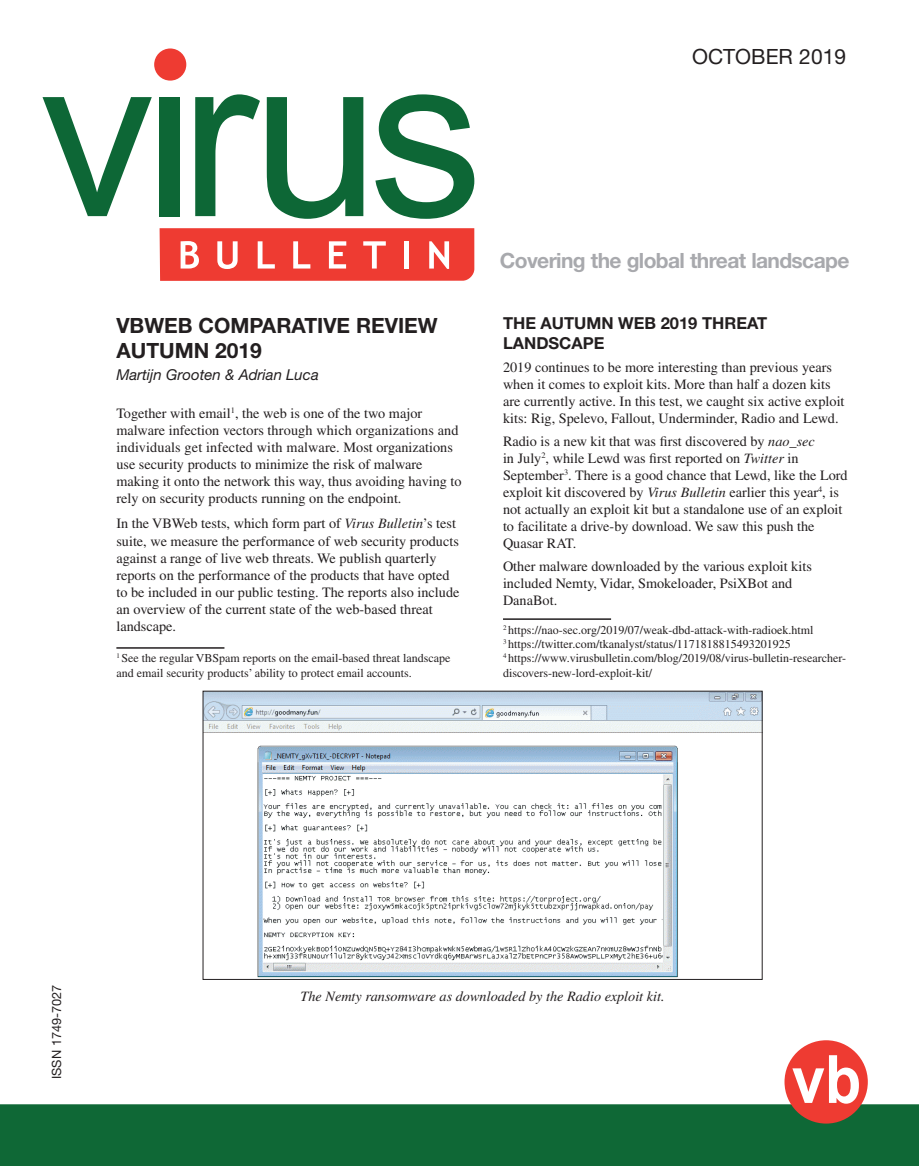
<style>
.page{position:relative;width:919px;height:1166px;background:#fff}
.page>*{position:absolute;margin:0;border:0;box-sizing:border-box;transform-origin:0 0}
.t1{font:700 21px "Helvetica Neue";letter-spacing:-.03em;color:#a8a9ad}
.t2{font:700 21px/25.2px "Helvetica Neue";color:#231f20}
.t3{font:21px "Helvetica Neue";color:#231f20}
.t4{font:700 16.5px/19.8px "Helvetica Neue";color:#231f20}
.t5{font:italic 15px "Helvetica Neue";color:#231f20}
.t6{font:14.25px/17.1px "Times";color:#231f20}
.t7{font:italic 14.25px "Times";color:#231f20}
.t8{font:12.75px "Helvetica Neue";color:#231f20}
.t9{font:12px/14.4px "Times";color:#231f20}
.s1{font-style:italic}
</style>
<div class="page">
<svg style="left:43px;top:97px;width:109px;height:119px"></svg>
<div style="left:160px;top:97px;width:20px;height:119px;background:#0d6736"></div>
<svg style="left:195px;top:94px;width:65px;height:122px"></svg>
<svg style="left:267px;top:97px;width:96px;height:122px"></svg>
<svg style="left:375px;top:94px;width:99px;height:125px"></svg>
<div style="left:154px;top:48px;width:32px;height:33px;background:#ee3b32;border-radius:50%"></div>
<svg style="left:159px;top:228px;width:315px;height:53px;background:#f0544c"></svg>
<div style="left:0;top:1103px;width:918px;height:62px;background:#0f6836"></div>
<div style="left:784px;top:1039px;width:83px;height:84px;background:#ee3b32;border-radius:50%"></div>
<svg style="left:792px;top:1054px;width:66px;height:49px"></svg>
<hr style="left:116px;top:647px;width:108px;height:1px;background:#231f20">
<hr style="left:503px;top:618px;width:108px;height:1px;background:#231f20">
<img style="left:205px;top:692px;width:555px;height:285px">
<h1 class="t3" style="left:692px;top:49px;width:155px">OCTOBER 2019</h1>
<h1 class="t2" style="left:116px;top:314px;width:323px">VBWEB COMPARATIVE REVIEW<br>AUTUMN 2019</h1>
<p class="t5" style="left:116px;top:369px;width:204px">Martijn Grooten &amp; Adrian Luca</p>
<p class="t6" style="left:116px;top:406px;width:347px">Together with email<sup>1</sup>, the web is one of the two major malware infection vectors through which organizations and individuals get infected with malware. Most organizations use security products to minimize the risk of malware making it onto the network this way, thus avoiding having to rely on security products running on the endpoint.</p>
<p class="t6" style="left:116px;top:516px;width:344px">In the VBWeb tests, which form part of <span class="s1">Virus Bulletin</span>’s test suite, we measure the performance of web security products against a range of live web threats. We publish quarterly reports on the performance of the products that have opted to be included in our public testing. The reports also include an overview of the current state of the web-based threat landscape.</p>
<p class="t9" style="left:116px;top:652px;width:336px"><sup>1</sup> See the regular VBSpam reports on the email-based threat landscape and email security products’ ability to protect email accounts.</p>
<h1 class="t1" style="left:500px;top:252px;width:351px">Covering the global threat landscape</h1>
<p class="t4" style="left:503px;top:315px;width:266px">THE AUTUMN WEB 2019 THREAT<br>LANDSCAPE</p>
<p class="t6" style="left:503px;top:359px;width:343px">2019 continues to be more interesting than previous years when it comes to exploit kits. More than half a dozen kits are currently active. In this test, we caught six active exploit kits: Rig, Spelevo, Fallout, Underminder, Radio and Lewd.</p>
<p class="t6" style="left:503px;top:433px;width:346px">Radio is a new kit that was first discovered by <span class="s1">nao_sec<br></span>in July<sup>2</sup>, while Lewd was first reported on <span class="s1">Twitter</span> in September<sup>3</sup>. There is a good chance that Lewd, like the Lord exploit kit discovered by <span class="s1">Virus Bulletin</span> earlier this year<sup>4</sup>, is not actually an exploit kit but a standalone use of an exploit to facilitate a drive-by download. We saw this push the Quasar RAT.</p>
<p class="t6" style="left:503px;top:558px;width:310px">Other malware downloaded by the various exploit kits included Nemty, Vidar, Smokeloader, PsiXBot and<br>DanaBot.</p>
<p class="t9" style="left:503px;top:623px;width:345px"><sup>2</sup> https://nao-sec.org/2019/07/weak-dbd-attack-with-radioek.html<br><sup>3</sup> https://twitter.com/tkanalyst/status/1171818815493201925<br><sup>4</sup> https://www.virusbulletin.com/blog/2019/08/virus-bulletin-researcher&shy;discovers-new-lord-exploit-kit/</p>
<p class="t8" style="left:52px;top:1078px;width:96px;rotate:-90deg">ISSN 1749-7027</p>
<p class="t7" style="left:300px;top:990px;width:365px">The Nemty ransomware as downloaded by the Radio exploit kit.</p>
</div>
